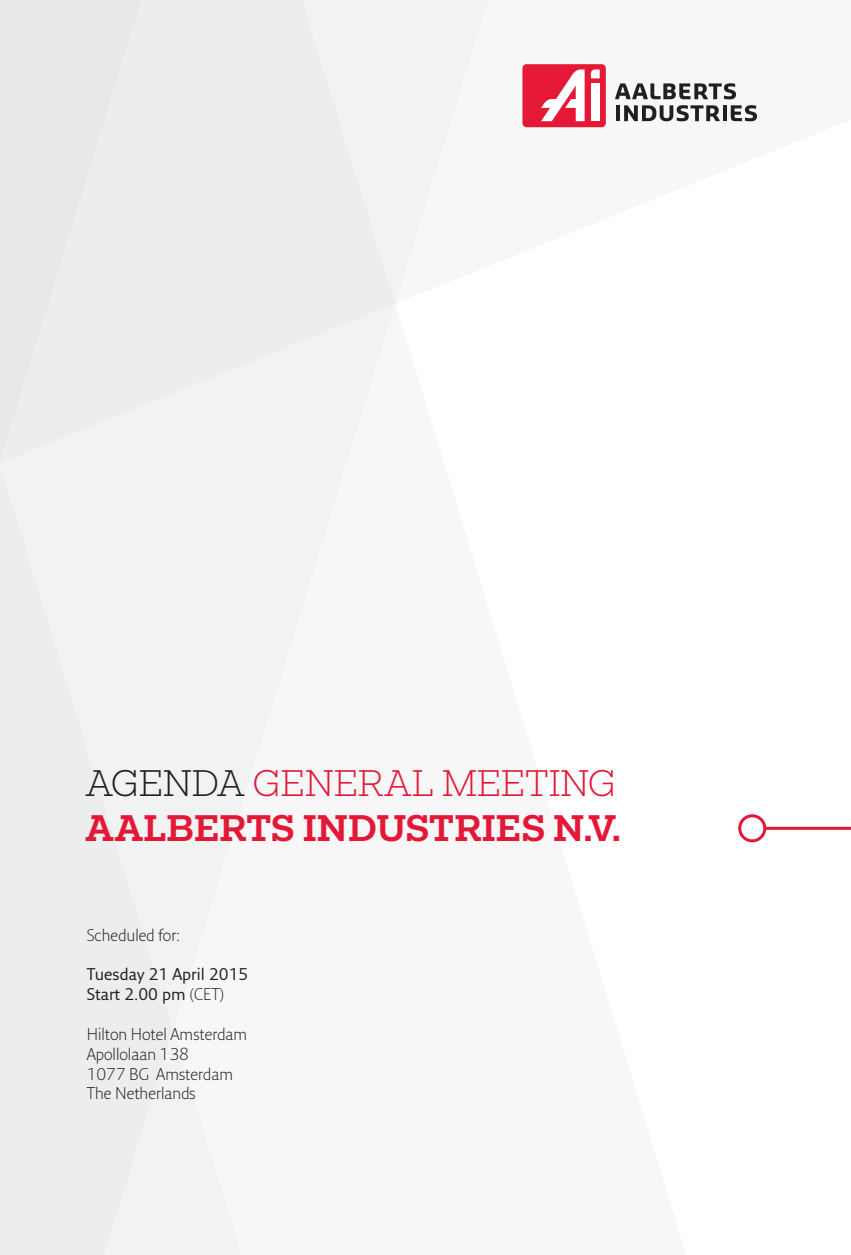
<style>
.page{position:relative;width:851px;height:1255px;background:#fff}
.page>*{position:absolute;margin:0;border:0;box-sizing:border-box;transform-origin:0 0}
.t1{font:600 37.5px "Fakt Slab Pro";color:#e31837}
.t2{font:300 37.5px "Fakt Slab Pro";color:#e31837}
.t3{font:300 16.5px "Fresco Sans Pro";color:#231f20}
.t4{font:16.5px "Fresco Sans Pro";color:#231f20}
.s1{color:#231f20}
.s2{font-weight:300}
</style>
<div class="page">
<svg style="left:395px;top:0;width:172px;height:303px"></svg>
<div style="left:173px;top:463px;width:173px;height:566px;background:#f1f2f2"></div>
<div style="left:222px;top:0;width:173px;height:463px;background:#ecedee"></div>
<div style="left:173px;top:1032px;width:68px;height:222px;background:#f1f2f2"></div>
<div style="left:0;top:463px;width:173px;height:791px;background:#ecedee"></div>
<div style="left:0;top:0;width:222px;height:463px;background:#ecedee"></div>
<svg style="left:0;top:463px;width:1px;height:726px"></svg>
<svg style="left:738px;top:814px;width:112px;height:29px"></svg>
<svg style="left:615px;top:83px;width:121px;height:16px"></svg>
<hr style="left:616px;top:105px;width:4px;height:16px;background:#231f20">
<svg style="left:624px;top:105px;width:95px;height:16px"></svg>
<svg style="left:723px;top:105px;width:3px;height:16px"></svg>
<svg style="left:730px;top:105px;width:26px;height:16px"></svg>
<div style="left:522px;top:64px;width:83px;height:63px;background:#e51836;border-radius:4px"></div>
<svg style="left:541px;top:69px;width:43px;height:52px"></svg>
<div style="left:590px;top:83px;width:9px;height:38px;background:#fff"></div>
<svg style="left:590px;top:69px;width:9px;height:9px"></svg>
<p class="t2" style="left:85px;top:758px;width:532px"><span class="s1">AGENDA</span> GENERAL MEETING</p>
<p class="t1" style="left:85px;top:803px;width:538px">AALBERTS INDUSTRIES N.V.</p>
<p class="t3" style="left:87px;top:924px;width:95px">Scheduled for:</p>
<p class="t4" style="left:87px;top:964px;width:163px">Tuesday 21 April 2015</p>
<p class="t4" style="left:87px;top:984px;width:139px">Start 2.00 pm <span class="s2">(CET)</span></p>
<p class="t3" style="left:87px;top:1023px;width:162px">Hilton Hotel Amsterdam</p>
<p class="t3" style="left:87px;top:1043px;width:104px">Apollolaan 138</p>
<p class="t3" style="left:87px;top:1063px;width:148px">1077 BG Amsterdam</p>
<p class="t3" style="left:87px;top:1083px;width:110px">The Netherlands</p>
</div>
